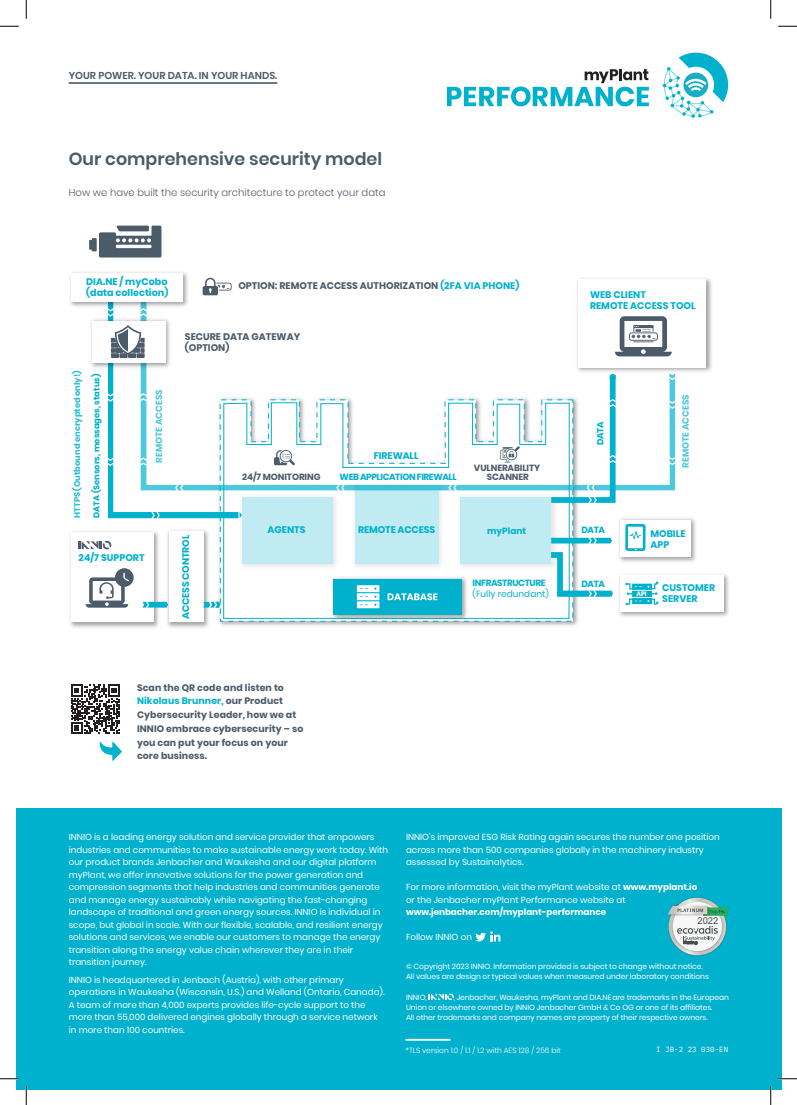
<style>
.page{position:relative;width:797px;height:1105px;background:#fff}
.page>*{position:absolute;margin:0;border:0;box-sizing:border-box;transform-origin:0 0}
.t1{font:600 17.5px "Poppins";color:#4c5b69}
.t2{font:300 10px "Poppins";color:#4c5b69}
.t3{font:600 10px "Poppins";color:#4c5b69}
.t4{font:700 9.62px/11.5px "Poppins";color:#00b1cd}
.t5{font:700 9.62px/11.5px "Poppins";color:#4c5b69}
.t6{font:700 9.38px/13.8px "Poppins";letter-spacing:.01em;color:#4c5b69}
.t7{font:9.38px "Arial";color:#505354}
.t8{font:700 9px "Poppins";letter-spacing:-.04em;color:#00b1cd}
.t9{font:700 9px/9px "Poppins";letter-spacing:-.01em;color:#4c5b69;text-align:center}
.t10{font:700 9px "Poppins";color:#00b1cd}
.t11{font:9px "Poppins";color:#00b1cd}
.t12{font:8.75px/12.5px "Poppins";color:#fff}
.t13{font:700 8.75px "Poppins";color:#fff}
.t14{font:700 8.38px "Poppins";color:#00b1cd}
.t15{font:7.5px/10.1px "Poppins";letter-spacing:-.01em;color:#fff}
.t16{font:7.5px/10.6px "Poppins";letter-spacing:.06em;color:#fff}
.t17{font:300 7.5px "Poppins";color:#fff}
.t18{font:7.5px "IBM Plex Mono";color:#fff}
.t19{font:700 6.38px "Poppins";color:#fff}
.s1{color:#00b1cd}
.s2{font-weight:700}
</style>
<div class="page">
<hr style="left:69px;top:82px;width:208px;height:2px;background:#4c5b69">
<img style="left:219px;top:506px;width:359px;height:120px">
<svg style="left:219px;top:490px;width:354px;height:132px"></svg>
<img style="left:619px;top:518px;width:77px;height:44px">
<div style="left:620px;top:520px;width:71px;height:36px;background:#fff"></div>
<img style="left:619px;top:574px;width:110px;height:43px">
<div style="left:620px;top:576px;width:104px;height:36px;background:#fff"></div>
<svg style="left:242px;top:381px;width:433px;height:109px"></svg>
<img style="left:91px;top:319px;width:14px;height:49px">
<div style="left:92px;top:321px;width:73px;height:42px;background:#fff"></div>
<img style="left:577px;top:278px;width:135px;height:94px">
<div style="left:578px;top:279px;width:128px;height:88px;background:#fff"></div>
<svg style="left:89px;top:226px;width:72px;height:31px"></svg>
<img style="left:70px;top:272px;width:116px;height:35px">
<div style="left:72px;top:273px;width:111px;height:28px;background:#fff"></div>
<img style="left:70px;top:531px;width:89px;height:97px">
<div style="left:72px;top:532px;width:82px;height:90px;background:#fff"></div>
<img style="left:167px;top:530px;width:42px;height:98px">
<div style="left:169px;top:532px;width:34px;height:90px;background:#fff"></div>
<img style="left:174px;top:538px;width:35px;height:90px">
<svg style="left:86px;top:568px;width:48px;height:40px"></svg>
<img style="left:238px;top:493px;width:103px;height:79px">
<div style="left:242px;top:497px;width:91px;height:66px;background:#c0ebf2"></div>
<img style="left:350px;top:480px;width:96px;height:92px">
<svg style="left:355px;top:485px;width:83px;height:78px;background:#b6e8f0"></svg>
<img style="left:330px;top:575px;width:141px;height:48px">
<div style="left:334px;top:579px;width:128px;height:36px;background:#00b1cd"></div>
<img style="left:456px;top:493px;width:103px;height:79px">
<div style="left:460px;top:497px;width:91px;height:66px;background:#c0ebf2"></div>
<svg style="left:78px;top:541px;width:33px;height:8px"></svg>
<svg style="left:357px;top:585px;width:22px;height:23px"></svg>
<svg style="left:274px;top:450px;width:21px;height:15px"></svg>
<svg style="left:105px;top:274px;width:137px;height:247px"></svg>
<svg style="left:335px;top:483px;width:11px;height:10px"></svg>
<svg style="left:447px;top:483px;width:11px;height:10px"></svg>
<svg style="left:667px;top:399px;width:9px;height:11px"></svg>
<svg style="left:667px;top:455px;width:9px;height:11px"></svg>
<svg style="left:261px;top:600px;width:11px;height:10px"></svg>
<svg style="left:500px;top:446px;width:19px;height:16px"></svg>
<svg style="left:667px;top:371px;width:10px;height:10px"></svg>
<svg style="left:545px;top:536px;width:68px;height:63px"></svg>
<svg style="left:545px;top:370px;width:73px;height:136px"></svg>
<svg style="left:615px;top:316px;width:56px;height:41px"></svg>
<svg style="left:142px;top:600px;width:26px;height:10px"></svg>
<svg style="left:625px;top:524px;width:20px;height:27px"></svg>
<svg style="left:625px;top:581px;width:34px;height:24px"></svg>
<svg style="left:188px;top:600px;width:32px;height:10px"></svg>
<svg style="left:387px;top:593px;width:50px;height:7px"></svg>
<svg style="left:100px;top:741px;width:22px;height:20px"></svg>
<div style="left:16px;top:808px;width:765px;height:281px;background:#00b1cd"></div>
<svg style="left:428px;top:994px;width:26px;height:6px"></svg>
<hr style="left:405px;top:1039px;width:45px;height:2px;background:#fff">
<svg style="left:447px;top:69px;width:202px;height:37px"></svg>
<svg style="left:662px;top:53px;width:66px;height:65px"></svg>
<svg style="left:475px;top:931px;width:25px;height:10px"></svg>
<img style="left:668px;top:897px;width:59px;height:59px">
<svg style="left:668px;top:898px;width:58px;height:57px"></svg>
<img style="left:671px;top:901px;width:52px;height:51px">
<div style="left:672px;top:902px;width:50px;height:49px;background:#f6f7f7;border-radius:50%"></div>
<svg style="left:677px;top:926px;width:40px;height:19px"></svg>
<svg style="left:667px;top:904px;width:62px;height:12px"></svg>
<svg style="left:71px;top:684px;width:49px;height:50px"></svg>
<svg style="left:0;top:25px;width:19px;height:2px"></svg>
<svg style="left:778px;top:25px;width:19px;height:2px"></svg>
<svg style="left:0;top:1078px;width:19px;height:1px"></svg>
<svg style="left:778px;top:1078px;width:19px;height:1px"></svg>
<svg style="left:25px;top:0;width:2px;height:19px"></svg>
<svg style="left:25px;top:1086px;width:2px;height:19px"></svg>
<svg style="left:770px;top:0;width:1px;height:19px"></svg>
<svg style="left:770px;top:1086px;width:1px;height:19px"></svg>
<p class="t3" style="left:69px;top:70px;width:210px">YOUR POWER. YOUR DATA. IN YOUR HANDS.</p>
<h1 class="t1" style="left:69px;top:149px;width:315px">Our comprehensive security model</h1>
<p class="t2" style="left:69px;top:187px;width:318px">How we have built the security architecture to protect your data</p>
<p class="t4" style="left:86px;top:276px;width:84px">DIA.NE / myCobo (data collection)</p>
<p class="t5" style="left:238px;top:280px;width:282px">OPTION: REMOTE ACCESS AUTHORIZATION <span class="s1">(2FA VIA PHONE)</span></p>
<p class="t5" style="left:185px;top:331px;width:117px">SECURE DATA GATEWAY (OPTION)</p>
<p class="t4" style="left:590px;top:288px;width:107px">WEB CLIENT<br>REMOTE ACCESS TOOL</p>
<p class="t14" style="left:72px;top:518px;width:149px;rotate:-90deg">HTTPS (Outbound encrypted only!)</p>
<p class="t14" style="left:92px;top:518px;width:146px;rotate:-90deg">DATA (Sensors, messages, status)</p>
<p class="t4" style="left:79px;top:552px;width:68px">24/7 SUPPORT</p>
<p class="t10" style="left:154px;top:463px;width:75px;rotate:-90deg">REMOTE ACCESS</p>
<p class="t10" style="left:680px;top:468px;width:75px;rotate:-90deg">REMOTE ACCESS</p>
<p class="t8" style="left:595px;top:445px;width:25px;rotate:-90deg">DATA</p>
<p class="t4" style="left:374px;top:450px;width:46px">FIREWALL</p>
<p class="t8" style="left:339px;top:472px;width:119px">WEB APPLICATION FIREWALL</p>
<p class="t9" style="left:474px;top:463px;width:68px">VULNERABILITY<br>SCANNER</p>
<p class="t9" style="left:242px;top:472px;width:80px">24/7 MONITORING</p>
<p class="t4" style="left:180px;top:619px;width:86px;rotate:-90deg">ACCESS CONTROL</p>
<p class="t4" style="left:268px;top:524px;width:39px">AGENTS</p>
<p class="t4" style="left:358px;top:524px;width:79px">REMOTE ACCESS</p>
<p class="t10" style="left:487px;top:525px;width:41px">myPlant</p>
<p class="t8" style="left:472px;top:578px;width:74px">INFRASTRUCTURE</p>
<p class="t11" style="left:472px;top:589px;width:78px">(Fully redundant)</p>
<p class="t8" style="left:581px;top:525px;width:25px">DATA</p>
<p class="t8" style="left:581px;top:578px;width:25px">DATA</p>
<p class="t4" style="left:650px;top:527px;width:37px">MOBILE<br>APP</p>
<p class="t4" style="left:662px;top:582px;width:54px">CUSTOMER<br>SERVER</p>
<p class="t19" style="left:636px;top:590px;width:11px">API</p>
<p class="t6" style="left:137px;top:680px;width:168px">Scan the QR code and listen to<br><span class="s1">Nikolaus Brunner,</span> our Product<br>Cybersecurity Leader, how we at<br>INNIO embrace cybersecurity – so you can put your focus on your core business.</p>
<p class="t12" style="left:69px;top:831px;width:321px">INNIO is a leading energy solution and service provider that empowers industries and communities to make sustainable energy work today. With our product brands Jenbacher and Waukesha and our digital platform myPlant, we offer innovative solutions for the power generation and compression segments that help industries and communities generate and manage energy sustainably while navigating the fast-changing landscape of traditional and green energy sources. INNIO is individual in scope, but global in scale. With our flexible, scalable, and resilient energy solutions and services, we enable our customers to manage the energy transition along the energy value chain wherever they are in their transition journey.</p>
<p class="t12" style="left:69px;top:973px;width:317px">INNIO is headquartered in Jenbach (Austria), with other primary operations in Waukesha (Wisconsin, U.S.) and Welland (Ontario, Canada).<br>A team of more than 4,000 experts provides life-cycle support to the more than 55,000 delivered engines globally through a service network in more than 100 countries.</p>
<p class="t12" style="left:406px;top:831px;width:315px">INNIO’s improved ESG Risk Rating again secures the number one position across more than 500 companies globally in the machinery industry assessed by Sustainalytics.</p>
<p class="t12" style="left:406px;top:881px;width:293px">For more information, visit the myPlant website at <span class="s2">www.myplant.io </span>or the Jenbacher myPlant Performance website at</p>
<p class="t13" style="left:406px;top:907px;width:202px">www.jenbacher.com/myplant-performance</p>
<p class="t12" style="left:406px;top:931px;width:67px">Follow INNIO on</p>
<p class="t15" style="left:406px;top:961px;width:304px">© Copyright 2023 INNIO. Information provided is subject to change without notice.<br>All values are design or typical values when measured under laboratory conditions</p>
<p class="t15" style="left:406px;top:992px;width:22px">INNIO,</p>
<p class="t7" style="left:697px;top:914px;width:22px">2022</p>
<p class="t15" style="left:490px;top:965px;width:23px">INNIO,</p>
<p class="t15" style="left:545px;top:965px;width:104px">, Jenbacher, Waukesha and</p>
<p class="t15" style="left:668px;top:965px;width:15px">are</p>
<p class="t16" style="left:490px;top:988px;width:239px">by INNIO Jenbacher GmbH &amp; Co OG or one of its affiliates.<br>All other trademarks and company names are property of their respective owners.</p>
<p class="t15" style="left:406px;top:992px;width:324px;text-indent:48px">, Jenbacher, Waukesha, myPlant and DIA.NEare trademarks in the European<br>Union or elsewhere owned by INNIO Jenbacher GmbH &amp; Co OG or one of its affiliates.<br>All other trademarks and company names are property of their respective owners.</p>
<p class="t17" style="left:405px;top:1046px;width:157px">*TLS version 1.0 / 1.1 / 1.2 with AES 128 / 256 bit</p>
<p class="t18" style="left:656px;top:1044px;width:73px">I JB-2 23 030-EN</p>
</div>
